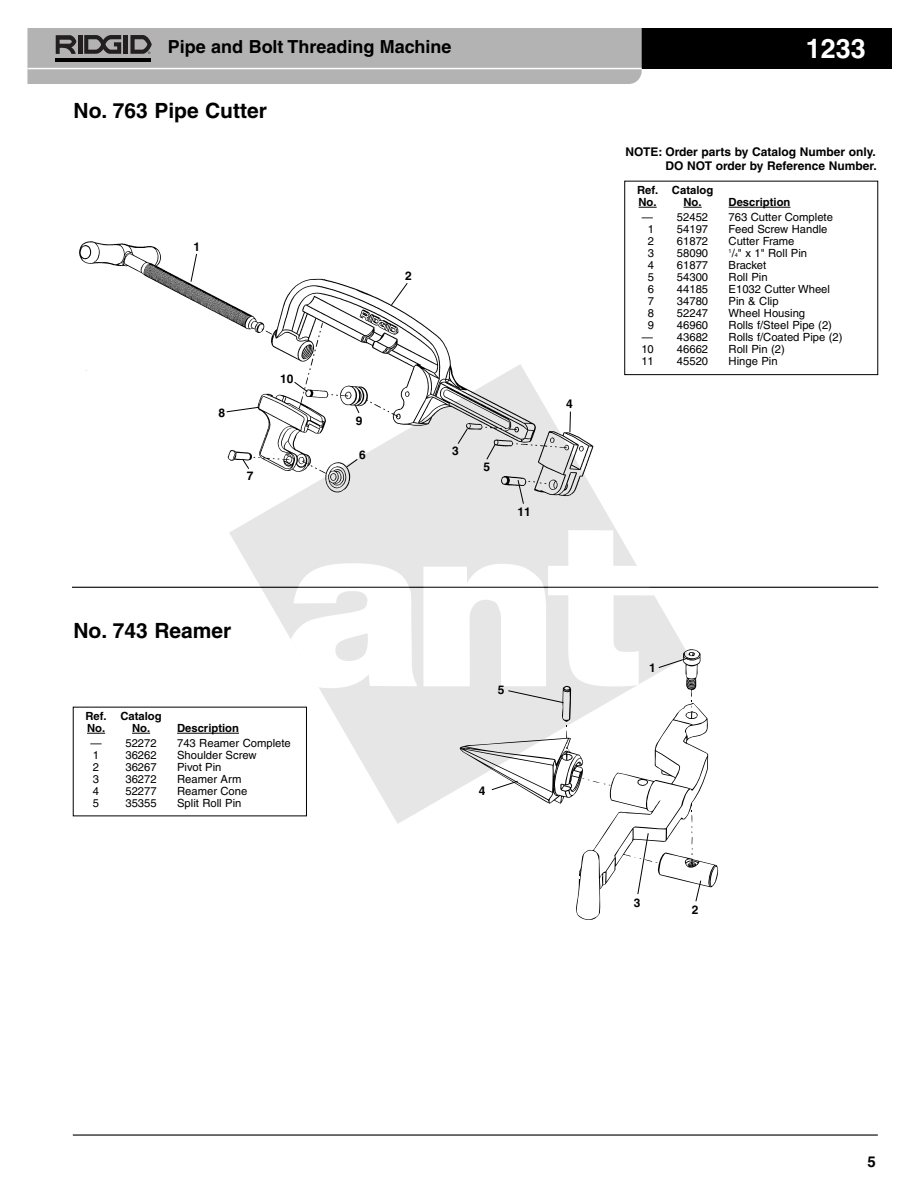
<style>
.page{position:relative;width:918px;height:1188px;background:#fff}
.page>*{position:absolute;margin:0;border:0;box-sizing:border-box;transform-origin:0 0}
.t1{font:700 27px "Helvetica";color:#fff}
.t2{font:700 21px "Helvetica";color:#000}
.t3{font:700 18px "Helvetica";color:#000}
.t4{font:700 15px "Helvetica";color:#000}
.t5{font:700 12px/13.5px "Helvetica";color:#000;text-align:right}
.t6{font:11.25px "Helvetica";color:#000}
.t7{font:700 11.25px/12px "Helvetica";color:#000}
.s1{font-size:5.7px}
</style>
<div class="page">
<hr style="left:73px;top:1134px;width:805px;height:2px;background:#000">
<div style="left:464px;top:28px;width:427px;height:41px;background:#000"></div>
<svg style="left:27px;top:28px;width:615px;height:56px;background:#aeaeae"></svg>
<img style="left:79px;top:241px;width:372px;height:219px">
<svg style="left:190px;top:253px;width:7px;height:30px"></svg>
<svg style="left:390px;top:282px;width:18px;height:24px"></svg>
<svg style="left:226px;top:406px;width:4px;height:7px"></svg>
<div style="left:624px;top:181px;width:254px;height:194px;border:1px solid #000"></div>
<svg style="left:639px;top:207px;width:18px;height:1px"></svg>
<svg style="left:684px;top:207px;width:18px;height:1px"></svg>
<hr style="left:729px;top:207px;width:61px;height:1px;background:#000">
<svg style="left:87px;top:733px;width:18px;height:1px"></svg>
<svg style="left:132px;top:733px;width:18px;height:1px"></svg>
<hr style="left:177px;top:733px;width:62px;height:1px;background:#000">
<hr style="left:72px;top:587px;width:806px;height:1px;background:#000">
<svg style="left:576px;top:649px;width:143px;height:271px"></svg>
<img style="left:230px;top:364px;width:459px;height:460px">
<h3 class="t3" style="left:168px;top:40px;width:285px">Pipe and Bolt Threading Machine</h3>
<h1 class="t1" style="left:806px;top:39px;width:62px">1233</h1>
<h2 class="t2" style="left:74px;top:103px;width:195px">No. 763 Pipe Cutter</h2>
<p class="t5" style="left:194px;top:241px;width:8px">1</p>
<p class="t5" style="left:218px;top:408px;width:8px">8</p>
<p class="t5" style="left:247px;top:470px;width:8px">7</p>
<p class="t5" style="left:280px;top:373px;width:15px">10</p>
<h2 class="t2" style="left:73px;top:623px;width:159px">No. 743 Reamer</h2>
<p class="t7" style="left:86px;top:711px;width:78px">Ref. Catalog<br>No. No.</p>
<p class="t7" style="left:177px;top:723px;width:63px">Description</p>
<p class="t6" style="left:90px;top:739px;width:68px">— 52272</p>
<p class="t6" style="left:177px;top:739px;width:115px">743 Reamer Complete</p>
<p class="t6" style="left:93px;top:751px;width:8px">1</p>
<p class="t6" style="left:125px;top:751px;width:33px">36262</p>
<p class="t6" style="left:177px;top:751px;width:81px">Shoulder Screw</p>
<p class="t6" style="left:93px;top:763px;width:8px">2</p>
<p class="t6" style="left:125px;top:763px;width:33px">36267</p>
<p class="t6" style="left:177px;top:763px;width:46px">Pivot Pin</p>
<p class="t6" style="left:93px;top:775px;width:8px">3</p>
<p class="t6" style="left:125px;top:775px;width:33px">36272</p>
<p class="t6" style="left:177px;top:775px;width:66px">Reamer Arm</p>
<p class="t6" style="left:93px;top:787px;width:8px">4</p>
<p class="t6" style="left:125px;top:787px;width:33px">52277</p>
<p class="t6" style="left:177px;top:787px;width:72px">Reamer Cone</p>
<p class="t6" style="left:93px;top:799px;width:8px">5</p>
<p class="t6" style="left:125px;top:799px;width:33px">35355</p>
<p class="t6" style="left:177px;top:799px;width:66px">Split Roll Pin</p>
<p class="t5" style="left:405px;top:270px;width:8px">2</p>
<p class="t5" style="left:356px;top:415px;width:8px">9</p>
<p class="t5" style="left:359px;top:450px;width:8px">6</p>
<p class="t5" style="left:452px;top:445px;width:8px">3</p>
<p class="t5" style="left:484px;top:461px;width:8px">5</p>
<p class="t5" style="left:518px;top:506px;width:15px">11</p>
<p class="t5" style="left:566px;top:398px;width:8px">4</p>
<p class="t5" style="left:626px;top:147px;width:253px">NOTE: Order parts by Catalog Number only.<br>DO NOT order by Reference Number.</p>
<p class="t7" style="left:637px;top:185px;width:78px">Ref. Catalog<br>No. No.</p>
<p class="t7" style="left:729px;top:197px;width:63px">Description</p>
<p class="t6" style="left:642px;top:213px;width:68px">— 52452</p>
<p class="t6" style="left:729px;top:213px;width:106px">763 Cutter Complete</p>
<p class="t6" style="left:648px;top:225px;width:8px">1</p>
<p class="t6" style="left:677px;top:225px;width:33px">54197</p>
<p class="t6" style="left:729px;top:225px;width:100px">Feed Screw Handle</p>
<p class="t6" style="left:648px;top:237px;width:8px">2</p>
<p class="t6" style="left:677px;top:237px;width:33px">61872</p>
<p class="t6" style="left:729px;top:237px;width:67px">Cutter Frame</p>
<p class="t6" style="left:648px;top:249px;width:8px">3</p>
<p class="t6" style="left:677px;top:249px;width:33px">58090</p>
<p class="t6" style="left:729px;top:249px;width:80px"><sup>1</sup>/<span class="s1">4</span>" x 1" Roll Pin</p>
<p class="t6" style="left:648px;top:261px;width:8px">4</p>
<p class="t6" style="left:677px;top:261px;width:33px">61877</p>
<p class="t6" style="left:729px;top:261px;width:39px">Bracket</p>
<p class="t6" style="left:648px;top:273px;width:8px">5</p>
<p class="t6" style="left:677px;top:273px;width:33px">54300</p>
<p class="t6" style="left:729px;top:273px;width:41px">Roll Pin</p>
<p class="t6" style="left:648px;top:285px;width:8px">6</p>
<p class="t6" style="left:677px;top:285px;width:33px">44185</p>
<p class="t6" style="left:729px;top:285px;width:103px">E1032 Cutter Wheel</p>
<p class="t6" style="left:648px;top:297px;width:8px">7</p>
<p class="t6" style="left:677px;top:297px;width:33px">34780</p>
<p class="t6" style="left:729px;top:297px;width:52px">Pin &amp; Clip</p>
<p class="t6" style="left:648px;top:309px;width:8px">8</p>
<p class="t6" style="left:677px;top:309px;width:33px">52247</p>
<p class="t6" style="left:729px;top:309px;width:78px">Wheel Housing</p>
<p class="t6" style="left:648px;top:321px;width:8px">9</p>
<p class="t6" style="left:677px;top:321px;width:33px">46960</p>
<p class="t6" style="left:729px;top:321px;width:105px">Rolls f/Steel Pipe (2)</p>
<p class="t6" style="left:642px;top:333px;width:68px">— 43682</p>
<p class="t6" style="left:729px;top:333px;width:116px">Rolls f/Coated Pipe (2)</p>
<p class="t6" style="left:641px;top:345px;width:14px">10</p>
<p class="t6" style="left:677px;top:345px;width:33px">46662</p>
<p class="t6" style="left:729px;top:345px;width:58px">Roll Pin (2)</p>
<p class="t6" style="left:641px;top:357px;width:14px">11</p>
<p class="t6" style="left:677px;top:357px;width:33px">45520</p>
<p class="t6" style="left:729px;top:357px;width:51px">Hinge Pin</p>
<p class="t5" style="left:498px;top:684px;width:8px">5</p>
<p class="t5" style="left:479px;top:785px;width:8px">4</p>
<p class="t5" style="left:649px;top:662px;width:8px">1</p>
<p class="t5" style="left:634px;top:897px;width:8px">3</p>
<p class="t5" style="left:692px;top:904px;width:8px">2</p>
<h3 class="t4" style="left:868px;top:1156px;width:10px">5</h3>
</div>
